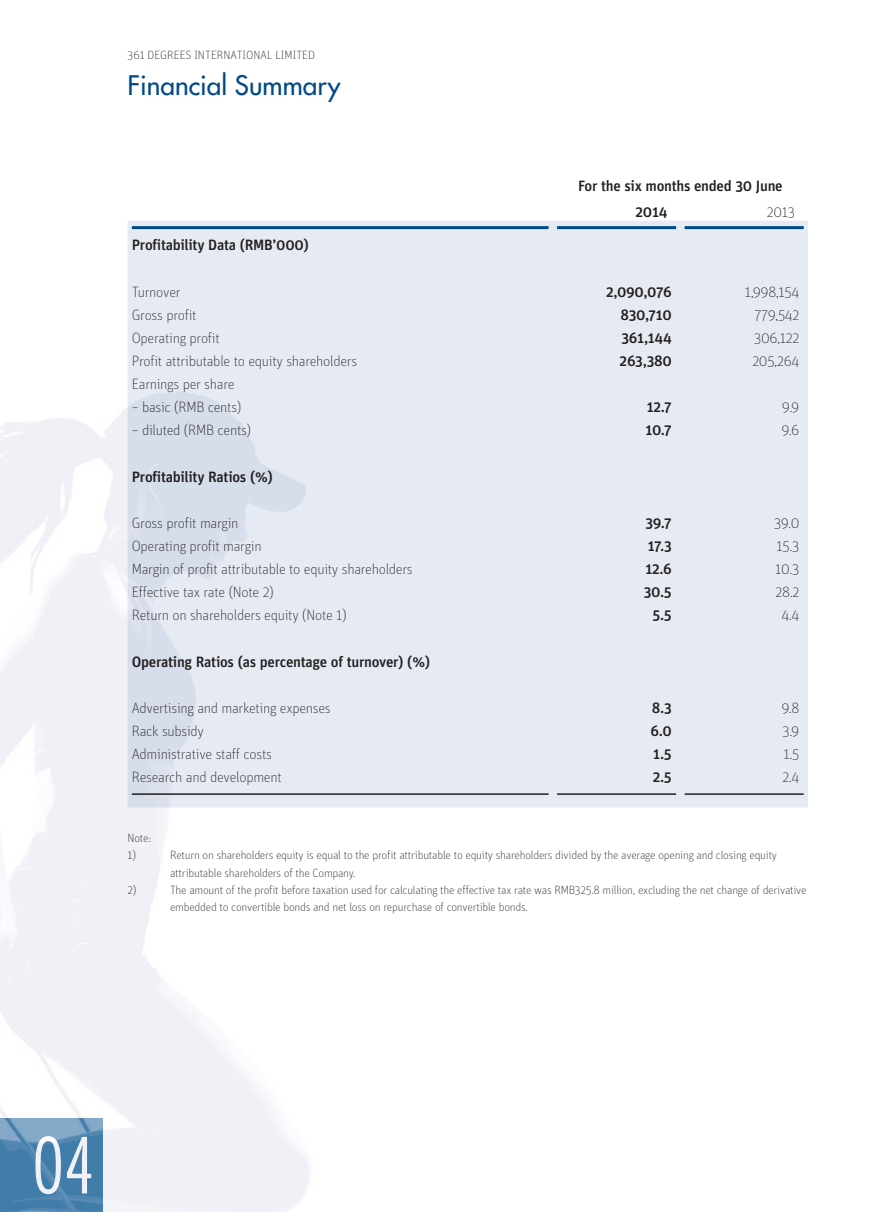
<style>
.page{position:relative;width:893px;height:1212px;background:#fff}
.page>*{position:absolute;margin:0;border:0;box-sizing:border-box;transform-origin:0 0}
.t1{font:300 condensed 75px "Futura Std";color:#fff}
.t2{font:500 26.25px "Futura Std";color:#004a87}
.Body_Text{font:100 15px "Unit";letter-spacing:-.02em;color:#231f20}
.Body_Text-2{font:500 15px "Unit";letter-spacing:-.02em;color:#231f20}
.Notes{font:100 12px/17.2px "Unit";letter-spacing:-.02em;color:#231f20}
.Notes-2{font:100 12px "Unit";color:#231f20}
</style>
<div class="page">
<div style="left:127px;top:221px;width:681px;height:587px;background:#e6ebf3"></div>
<img style="left:0;top:331px;width:665px;height:881px">
<p class="Notes-2" style="left:128px;top:48px;width:189px">361 DEGREES INTERNATIONAL LIMITED</p>
<p class="t2" style="left:128px;top:69px;width:214px">Financial Summary</p>
<p class="Body_Text-2" style="left:578px;top:177px;width:206px">For the six months ended 30 June</p>
<p class="Body_Text-2" style="left:636px;top:202px;width:33px">2014</p>
<p class="Body_Text" style="left:767px;top:203px;width:30px">2013</p>
<p class="Body_Text-2" style="left:132px;top:236px;width:178px">Profitability Data (RMB’000)</p>
<p class="Body_Text" style="left:132px;top:283px;width:50px">Turnover</p>
<p class="Body_Text-2" style="left:606px;top:282px;width:67px">2,090,076</p>
<p class="Body_Text" style="left:745px;top:283px;width:56px">1,998,154</p>
<p class="Body_Text" style="left:132px;top:306px;width:66px">Gross profit</p>
<p class="Body_Text-2" style="left:621px;top:305px;width:53px">830,710</p>
<p class="Body_Text" style="left:754px;top:306px;width:46px">779,542</p>
<p class="Body_Text" style="left:132px;top:329px;width:90px">Operating profit</p>
<p class="Body_Text-2" style="left:621px;top:329px;width:52px">361,144</p>
<p class="Body_Text" style="left:754px;top:329px;width:47px">306,122</p>
<p class="Body_Text" style="left:132px;top:352px;width:227px">Profit attributable to equity shareholders</p>
<p class="Body_Text-2" style="left:620px;top:352px;width:54px">263,380</p>
<p class="Body_Text" style="left:752px;top:352px;width:49px">205,264</p>
<p class="Body_Text" style="left:132px;top:376px;width:104px">Earnings per share</p>
<p class="Body_Text" style="left:132px;top:399px;width:111px">– basic (RMB cents)</p>
<p class="Body_Text-2" style="left:647px;top:398px;width:27px">12.7</p>
<p class="Body_Text" style="left:782px;top:399px;width:19px">9.9</p>
<p class="Body_Text" style="left:132px;top:422px;width:121px">– diluted (RMB cents)</p>
<p class="Body_Text-2" style="left:645px;top:421px;width:28px">10.7</p>
<p class="Body_Text" style="left:781px;top:422px;width:20px">9.6</p>
<p class="Body_Text-2" style="left:132px;top:467px;width:143px">Profitability Ratios (%)</p>
<p class="Body_Text" style="left:132px;top:514px;width:108px">Gross profit margin</p>
<p class="Body_Text-2" style="left:645px;top:514px;width:28px">39.7</p>
<p class="Body_Text" style="left:774px;top:514px;width:27px">39.0</p>
<p class="Body_Text" style="left:132px;top:537px;width:131px">Operating profit margin</p>
<p class="Body_Text-2" style="left:648px;top:537px;width:26px">17.3</p>
<p class="Body_Text" style="left:776px;top:537px;width:25px">15.3</p>
<p class="Body_Text" style="left:132px;top:561px;width:282px">Margin of profit attributable to equity shareholders</p>
<p class="Body_Text-2" style="left:645px;top:560px;width:28px">12.6</p>
<p class="Body_Text" style="left:775px;top:561px;width:26px">10.3</p>
<p class="Body_Text" style="left:132px;top:584px;width:144px">Effective tax rate (Note 2)</p>
<p class="Body_Text-2" style="left:644px;top:583px;width:30px">30.5</p>
<p class="Body_Text" style="left:776px;top:584px;width:25px">28.2</p>
<p class="Body_Text" style="left:132px;top:607px;width:217px">Return on shareholders equity (Note 1)</p>
<p class="Body_Text-2" style="left:652px;top:606px;width:21px">5.5</p>
<p class="Body_Text" style="left:781px;top:607px;width:20px">4.4</p>
<p class="Body_Text-2" style="left:132px;top:652px;width:300px">Operating Ratios (as percentage of turnover) (%)</p>
<p class="Body_Text" style="left:132px;top:699px;width:200px">Advertising and marketing expenses</p>
<p class="Body_Text-2" style="left:652px;top:699px;width:21px">8.3</p>
<p class="Body_Text" style="left:781px;top:699px;width:20px">9.8</p>
<p class="Body_Text" style="left:132px;top:722px;width:74px">Rack subsidy</p>
<p class="Body_Text-2" style="left:650px;top:722px;width:23px">6.0</p>
<p class="Body_Text" style="left:782px;top:722px;width:19px">3.9</p>
<p class="Body_Text" style="left:132px;top:746px;width:142px">Administrative staff costs</p>
<p class="Body_Text-2" style="left:653px;top:745px;width:20px">1.5</p>
<p class="Body_Text" style="left:783px;top:746px;width:18px">1.5</p>
<p class="Body_Text" style="left:132px;top:769px;width:152px">Research and development</p>
<p class="Body_Text-2" style="left:653px;top:768px;width:21px">2.5</p>
<p class="Body_Text" style="left:782px;top:769px;width:19px">2.4</p>
<p class="Notes" style="left:128px;top:829px;width:25px">Note:</p>
<p class="Notes" style="left:128px;top:846px;width:10px">1)</p>
<p class="Notes" style="left:170px;top:846px;width:608px">Return on shareholders equity is equal to the profit attributable to equity shareholders divided by the average opening and closing equity attributable shareholders of the Company.</p>
<p class="Notes" style="left:128px;top:881px;width:10px">2)</p>
<p class="Notes" style="left:170px;top:881px;width:638px">The amount of the profit before taxation used for calculating the effective tax rate was RMB325.8 million, excluding the net change of derivative embedded to convertible bonds and net loss on repurchase of convertible bonds.</p>
<p class="t1" style="left:33px;top:1121px;width:64px">04</p>
</div>
